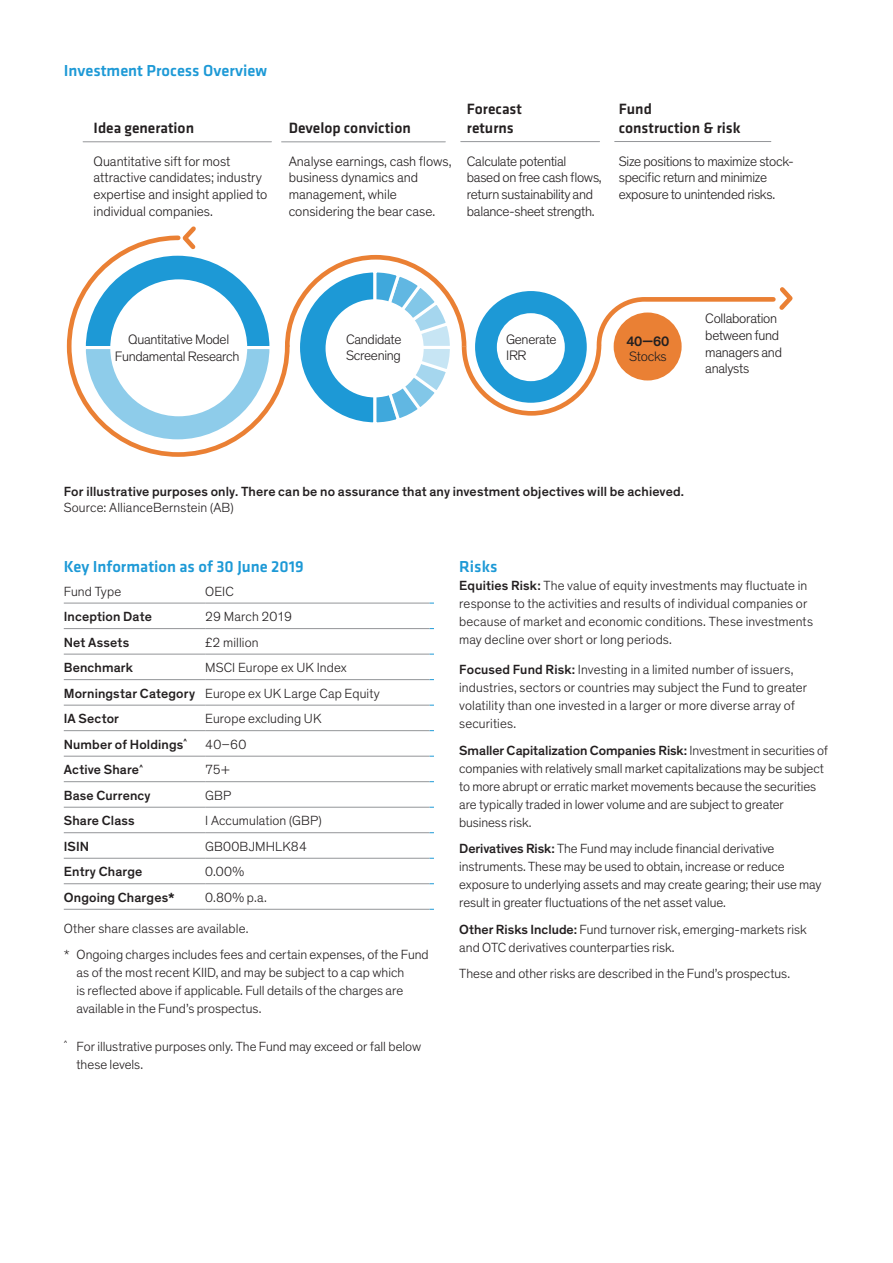
<style>
.page{position:relative;width:893px;height:1263px;background:#fff}
.page>*{position:absolute;margin:0;border:0;box-sizing:border-box;transform-origin:0 0}
.t1{font:500 16.5px "Klavika";color:#1d99d6}
.t2{font:500 15.45px/18.6px "Klavika";color:#231f20}
.t3{font:300 13.95px/16.6px "Theinhardt";letter-spacing:-.02em;color:#231f20}
.t4{font:300 13.95px/16.6px "Theinhardt";color:#231f20}
.t5{font:500 13.95px "Theinhardt";color:#231f20}
.t6{font:300 13.5px/18px "Theinhardt";color:#231f20}
.t7{font:500 13.5px "Theinhardt";letter-spacing:.01em;color:#231f20}
.s1{font-weight:500}
</style>
<div class="page">
<hr style="left:64px;top:603px;width:141px;height:1px;background:#939598">
<hr style="left:205px;top:603px;width:224px;height:1px;background:#939598">
<hr style="left:64px;top:628px;width:141px;height:1px;background:#939598">
<hr style="left:205px;top:628px;width:224px;height:1px;background:#939598">
<hr style="left:64px;top:654px;width:141px;height:1px;background:#939598">
<hr style="left:205px;top:654px;width:224px;height:1px;background:#939598">
<hr style="left:64px;top:679px;width:141px;height:1px;background:#939598">
<hr style="left:205px;top:679px;width:224px;height:1px;background:#939598">
<hr style="left:64px;top:705px;width:141px;height:1px;background:#939598">
<hr style="left:205px;top:705px;width:224px;height:1px;background:#939598">
<hr style="left:64px;top:730px;width:141px;height:1px;background:#939598">
<hr style="left:205px;top:730px;width:224px;height:1px;background:#939598">
<hr style="left:64px;top:756px;width:141px;height:1px;background:#939598">
<hr style="left:205px;top:756px;width:224px;height:1px;background:#939598">
<hr style="left:64px;top:781px;width:141px;height:1px;background:#939598">
<hr style="left:205px;top:781px;width:224px;height:1px;background:#939598">
<hr style="left:64px;top:807px;width:141px;height:1px;background:#939598">
<hr style="left:205px;top:807px;width:224px;height:1px;background:#939598">
<hr style="left:64px;top:832px;width:141px;height:1px;background:#939598">
<hr style="left:205px;top:832px;width:224px;height:1px;background:#939598">
<hr style="left:64px;top:858px;width:141px;height:1px;background:#939598">
<hr style="left:205px;top:858px;width:224px;height:1px;background:#939598">
<hr style="left:64px;top:883px;width:141px;height:1px;background:#939598">
<hr style="left:205px;top:883px;width:224px;height:1px;background:#939598">
<hr style="left:64px;top:909px;width:141px;height:1px;background:#939598">
<hr style="left:205px;top:909px;width:224px;height:1px;background:#939598">
<svg style="left:81px;top:226px;width:193px;height:216px"></svg>
<svg style="left:283px;top:254px;width:510px;height:169px"></svg>
<hr style="left:83px;top:141px;width:188px;height:1px;background:#939598">
<hr style="left:282px;top:141px;width:163px;height:1px;background:#939598">
<hr style="left:461px;top:141px;width:139px;height:1px;background:#939598">
<hr style="left:615px;top:141px;width:156px;height:1px;background:#939598">
<p class="t1" style="left:64px;top:60px;width:205px">Investment Process Overview</p>
<p class="t2" style="left:94px;top:118px;width:102px">Idea generation</p>
<p class="t2" style="left:619px;top:99px;width:35px">Fund</p>
<p class="t2" style="left:467px;top:99px;width:57px">Forecast returns</p>
<p class="t2" style="left:289px;top:118px;width:124px">Develop conviction</p>
<p class="t2" style="left:619px;top:118px;width:123px">construction &amp; risk</p>
<p class="t4" style="left:94px;top:153px;width:175px">Quantitative sift for most attractive candidates; industry expertise and insight applied to individual companies.</p>
<p class="t4" style="left:289px;top:153px;width:164px">Analyse earnings, cash flows, business dynamics and management, while considering the bear case.</p>
<p class="t3" style="left:467px;top:153px;width:136px">Calculate potential based on free cash flows, return sustainability and balance-sheet strength.</p>
<p class="t3" style="left:619px;top:153px;width:177px">Size positions to maximize stock&shy;specific return and minimize exposure to unintended risks.</p>
<p class="t3" style="left:128px;top:331px;width:103px">Quantitative Model</p>
<p class="t3" style="left:506px;top:331px;width:52px">Generate<br>IRR</p>
<p class="t3" style="left:346px;top:331px;width:57px">Candidate<br>Screening</p>
<p class="t3" style="left:115px;top:348px;width:126px">Fundamental Research</p>
<p class="t5" style="left:626px;top:333px;width:45px">40—60</p>
<p class="t3" style="left:629px;top:348px;width:39px">Stocks</p>
<p class="t3" style="left:705px;top:310px;width:78px">Collaboration between fund managers and analysts</p>
<p class="t7" style="left:64px;top:483px;width:622px">For illustrative purposes only. There can be no assurance that any investment objectives will be achieved.</p>
<p class="t6" style="left:64px;top:499px;width:171px">Source: AllianceBernstein (AB)</p>
<p class="t1" style="left:64px;top:555px;width:241px">Key Information as of 30 June 2019</p>
<p class="t6" style="left:64px;top:582px;width:59px">Fund Type</p>
<p class="t6" style="left:205px;top:582px;width:30px">OEIC</p>
<p class="t7" style="left:64px;top:609px;width:90px">Inception Date</p>
<p class="t6" style="left:205px;top:608px;width:88px">29 March 2019</p>
<p class="t7" style="left:64px;top:634px;width:67px">Net Assets</p>
<p class="t6" style="left:205px;top:633px;width:55px">£2 million</p>
<p class="t7" style="left:64px;top:660px;width:71px">Benchmark</p>
<p class="t6" style="left:64px;top:655px;width:318px;line-height:25.5px;text-indent:141px">MSCI Europe ex UK Index<br><span class="s1">Morningstar Category</span> Europe ex UK Large Cap Equity<br><span class="s1">IA Sector</span></p>
<p class="t6" style="left:205px;top:710px;width:118px">Europe excluding UK</p>
<p class="t7" style="left:64px;top:736px;width:125px">Number of Holdings<sup>^</sup></p>
<p class="t6" style="left:205px;top:735px;width:43px">40–60</p>
<p class="t7" style="left:64px;top:762px;width:81px">Active Share<sup>^</sup></p>
<p class="t6" style="left:205px;top:761px;width:26px">75+</p>
<p class="t7" style="left:64px;top:787px;width:88px">Base Currency</p>
<p class="t6" style="left:205px;top:786px;width:28px">GBP</p>
<p class="t7" style="left:64px;top:813px;width:73px">Share Class</p>
<p class="t6" style="left:205px;top:812px;width:118px">I Accumulation (GBP)</p>
<p class="t7" style="left:64px;top:838px;width:27px">ISIN</p>
<p class="t6" style="left:205px;top:837px;width:103px">GB00BJMHLK84</p>
<p class="t7" style="left:64px;top:864px;width:80px">Entry Charge</p>
<p class="t6" style="left:205px;top:863px;width:41px">0.00%</p>
<p class="t7" style="left:64px;top:889px;width:112px">Ongoing Charges*</p>
<p class="t6" style="left:205px;top:889px;width:63px">0.80% p.a.</p>
<p class="t6" style="left:64px;top:915px;width:366px;line-height:26.5px">Other share classes are available.<br>* Ongoing charges includes fees and certain expenses, of the Fund</p>
<p class="t6" style="left:77px;top:964px;width:329px;text-align:justify">as of the most recent KIID, and may be subject to a cap which is reflected above if applicable. Full details of the charges are available in the Fund’s prospectus.</p>
<p class="t6" style="left:77px;top:1037px;width:346px;text-indent:-13px"><sup>^</sup> For illustrative purposes only. The Fund may exceed or fall below these levels.</p>
<p class="t1" style="left:459px;top:555px;width:40px">Risks</p>
<p class="t6" style="left:459px;top:576px;width:355px"><span class="s1">Equities Risk:</span> The value of equity investments may fluctuate in response to the activities and results of individual companies or because of market and economic conditions. These investments may decline over short or long periods.</p>
<p class="t6" style="left:459px;top:661px;width:350px"><span class="s1">Focused Fund Risk:</span> Investing in a limited number of issuers, industries, sectors or countries may subject the Fund to greater volatility than one invested in a larger or more diverse array of securities.</p>
<p class="t6" style="left:459px;top:741px;width:370px"><span class="s1">Smaller Capitalization Companies Risk:</span> Investment in securities of companies with relatively small market capitalizations may be subject to more abrupt or erratic market movements because the securities are typically traded in lower volume and are subject to greater business risk.</p>
<p class="t6" style="left:459px;top:840px;width:364px"><span class="s1">Derivatives Risk:</span> The Fund may include financial derivative instruments. These may be used to obtain, increase or reduce exposure to underlying assets and may create gearing; their use may result in greater fluctuations of the net asset value.</p>
<p class="t6" style="left:459px;top:920px;width:349px"><span class="s1">Other Risks Include:</span> Fund turnover risk, emerging-markets risk and OTC derivatives counterparties risk.</p>
<p class="t6" style="left:459px;top:965px;width:332px">These and other risks are described in the Fund’s prospectus.</p>
</div>
